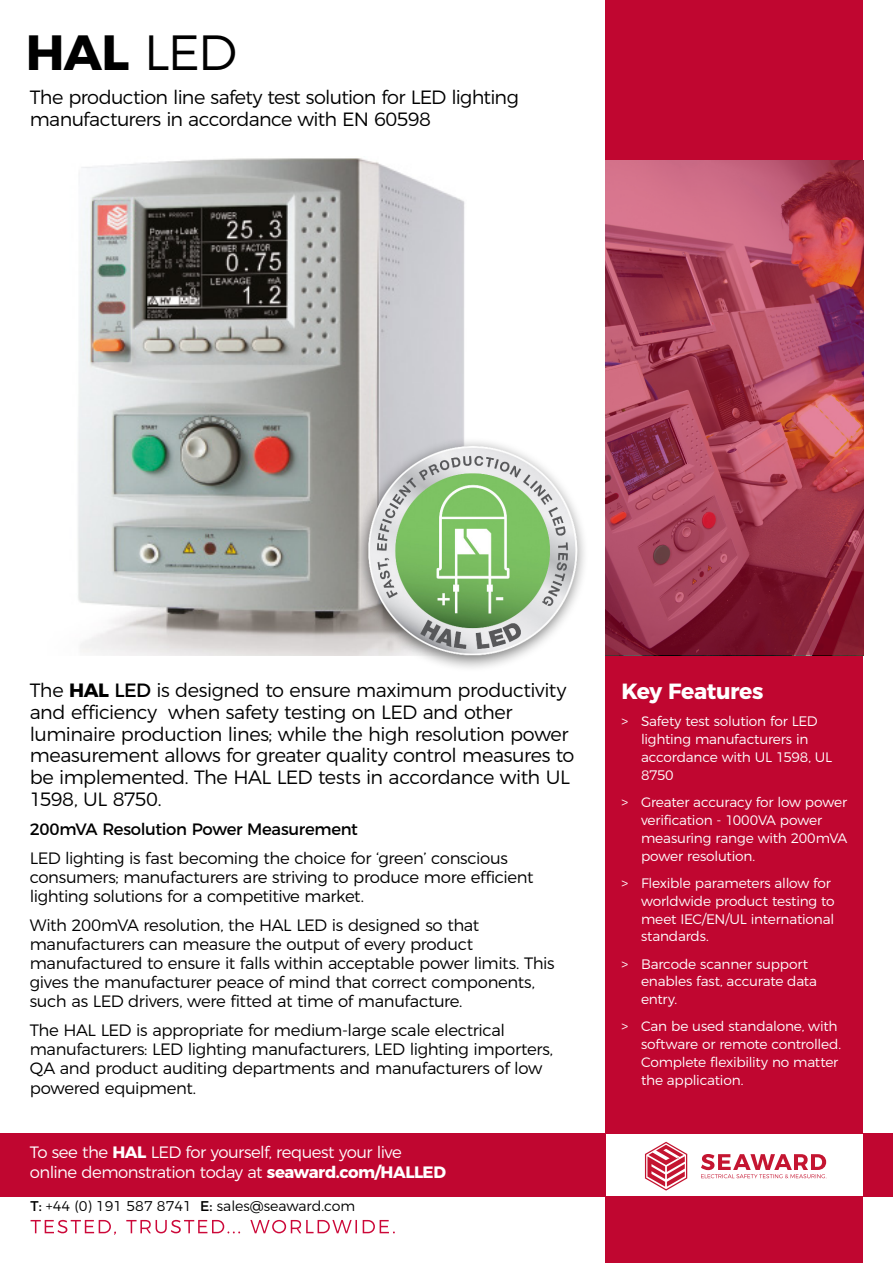
<style>
.page{position:relative;width:893px;height:1263px;background:#fff}
.page>*{position:absolute;margin:0;border:0;box-sizing:border-box;transform-origin:0 0}
.t1{font:700 49.35px "Montserrat";color:#000}
.t2{font:700 21.9px "Montserrat";letter-spacing:-.02em;color:#fff}
.t3{font:300 19.2px/21.9px "Montserrat";letter-spacing:-.025em;color:#000}
.t4{font:300 16.5px/19.2px "Montserrat";letter-spacing:-.025em;color:#000}
.t5{font:300 16.5px/20.5px "Montserrat";letter-spacing:-.035em;color:#fff}
.t6{font:16.5px "Montserrat";letter-spacing:-.02em;color:#000}
.t7{font:300 14.1px "Montserrat";color:#000}
.t8{font:300 13.8px/17.9px "Montserrat";letter-spacing:-.015em;color:#fff}
.s1{font-weight:300}
.s2{font-weight:700}
.s3{font-weight:400}
</style>
<div class="page">
<div style="left:605px;top:0;width:258px;height:1133px;background:#c00630"></div>
<div style="left:0;top:1133px;width:605px;height:63px;background:#c00630"></div>
<svg style="left:31px;top:1220px;width:364px;height:15px"></svg>
<img style="left:78px;top:158px;width:387px;height:497px">
<img style="left:350px;top:429px;width:235px;height:239px">
<svg style="left:605px;top:160px;width:258px;height:495px;background:#a84359"></svg>
<div style="left:863px;top:1133px;width:30px;height:63px;background:#c00630"></div>
<div style="left:605px;top:1196px;width:258px;height:67px;background:#c00630"></div>
<svg style="left:645px;top:1142px;width:42px;height:48px"></svg>
<svg style="left:701px;top:1154px;width:125px;height:24px"></svg>
<h1 class="t1" style="left:26px;top:12px;width:213px">HAL <span class="s1">LED</span></h1>
<p class="t3" style="left:30px;top:84px;width:491px">The production line safety test solution for LED lighting manufacturers in accordance with EN 60598</p>
<p class="t3" style="left:30px;top:677px;width:546px">The <span class="s2">HAL</span> <span class="s3">LED</span> is designed to ensure maximum productivity and efficiency when safety testing on LED and other luminaire production lines; while the high resolution power measurement allows for greater quality control measures to be implemented. The HAL LED tests in accordance with UL 1598, UL 8750.</p>
<p class="t6" style="left:30px;top:816px;width:330px">200mVA Resolution Power Measurement</p>
<p class="t4" style="left:30px;top:847px;width:505px">LED lighting is fast becoming the choice for ‘green’ conscious consumers; manufacturers are striving to produce more efficient lighting solutions for a competitive market.</p>
<p class="t4" style="left:30px;top:914px;width:526px">With 200mVA resolution, the HAL LED is designed so that manufacturers can measure the output of every product manufactured to ensure it falls within acceptable power limits. This gives the manufacturer peace of mind that correct components, such as LED drivers, were fitted at time of manufacture.</p>
<p class="t4" style="left:30px;top:1019px;width:525px">The HAL LED is appropriate for medium-large scale electrical manufacturers: LED lighting manufacturers, LED lighting importers, QA and product auditing departments and manufacturers of low powered equipment.</p>
<p class="t5" style="left:30px;top:1140px;width:418px">To see the <span class="s2">HAL</span> LED for yourself, request your live online demonstration today at <span class="s2">seaward.com/HALLED</span></p>
<p class="t7" style="left:30px;top:1195px;width:326px"><span class="s3">T:</span> +44 (0) 191 587 8741 <span class="s3">E:</span> sales@seaward.com</p>
<h2 class="t2" style="left:622px;top:673px;width:143px">Key Features</h2>
<p class="t8" style="left:641px;top:711px;width:193px;text-indent:-19px">&gt; Safety test solution for LED lighting manufacturers in accordance with UL 1598, UL<br>8750</p>
<p class="t8" style="left:641px;top:792px;width:208px;text-indent:-19px">&gt; Greater accuracy for low power verification - 1000VA power measuring range with 200mVA power resolution.</p>
<p class="t8" style="left:641px;top:873px;width:195px;text-indent:-19px">&gt; Flexible parameters allow for worldwide product testing to meet IEC/EN/UL international standards.</p>
<p class="t8" style="left:641px;top:953px;width:178px;text-indent:-19px">&gt; Barcode scanner support enables fast, accurate data entry.</p>
<p class="t8" style="left:641px;top:1016px;width:202px;text-indent:-19px">&gt; Can be used standalone, with software or remote controlled.<br>Complete flexibility no matter the application.</p>
</div>
